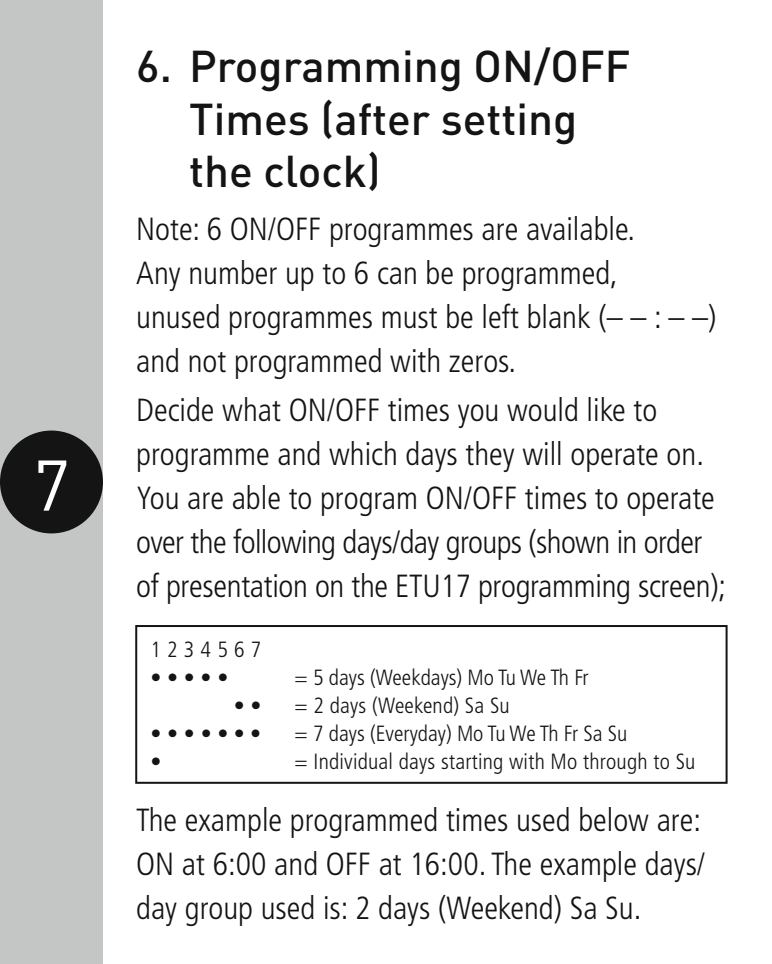
<style>
.page{position:relative;width:772px;height:964px;background:#fff}
.page>*{position:absolute;margin:0;border:0;box-sizing:border-box;transform-origin:0 0}
.t1{font:70.4px "DIN";color:#fff}
.t2{font:500 44px/52.8px "DIN";color:#141415}
.t3{font:300 condensed 32px/44px "Frutiger LT";color:#141415}
.t4{font:300 condensed 22px/28px "Frutiger LT";letter-spacing:.01em;color:#141415}
</style>
<div class="page">
<div style="left:0;top:0;width:103px;height:964px;background:#c4c5c5"></div>
<div style="left:0;top:430px;width:103px;height:103px;background:#141415;border-radius:50%"></div>
<div style="left:135px;top:625px;width:592px;height:159px;border:2px solid #141415"></div>
<h1 class="t1" style="left:33px;top:441px;width:38px">7</h1>
<h2 class="t2" style="left:189px;top:38px;width:442px;text-indent:-53px">6. Programming ON/OFF<br>Times (after setting the clock)</h2>
<p class="t3" style="left:136px;top:207px;width:581px">Note: 6 ON/OFF programmes are available.<br>Any number up to 6 can be programmed,<br>unused programmes must be left blank (– – : – –) and not programmed with zeros.</p>
<p class="t3" style="left:136px;top:389px;width:591px">Decide what ON/OFF times you would like to programme and which days they will operate on.<br>You are able to program ON/OFF times to operate over the following days/day groups (shown in order of presentation on the ETU17 programming screen);</p>
<p class="t4" style="left:150px;top:635px;width:112px">1 2 3 4 5 6 7</p>
<p class="t4" style="left:150px;top:663px;width:79px">• • • • •</p>
<p class="t4" style="left:294px;top:663px;width:295px">= 5 days (Weekdays) Mo Tu We Th Fr = 2 days (Weekend) Sa Su</p>
<p class="t4" style="left:150px;top:719px;width:112px">• • • • • • •</p>
<p class="t4" style="left:294px;top:719px;width:334px">= 7 days (Everyday) Mo Tu We Th Fr Sa Su</p>
<p class="t4" style="left:150px;top:747px;width:12px">•</p>
<p class="t4" style="left:294px;top:747px;width:402px">= Individual days starting with Mo through to Su</p>
<p class="t3" style="left:136px;top:798px;width:570px">The example programmed times used below are:<br>ON at 6:00 and OFF at 16:00. The example days/ day group used is: 2 days (Weekend) Sa Su.</p>
</div>
